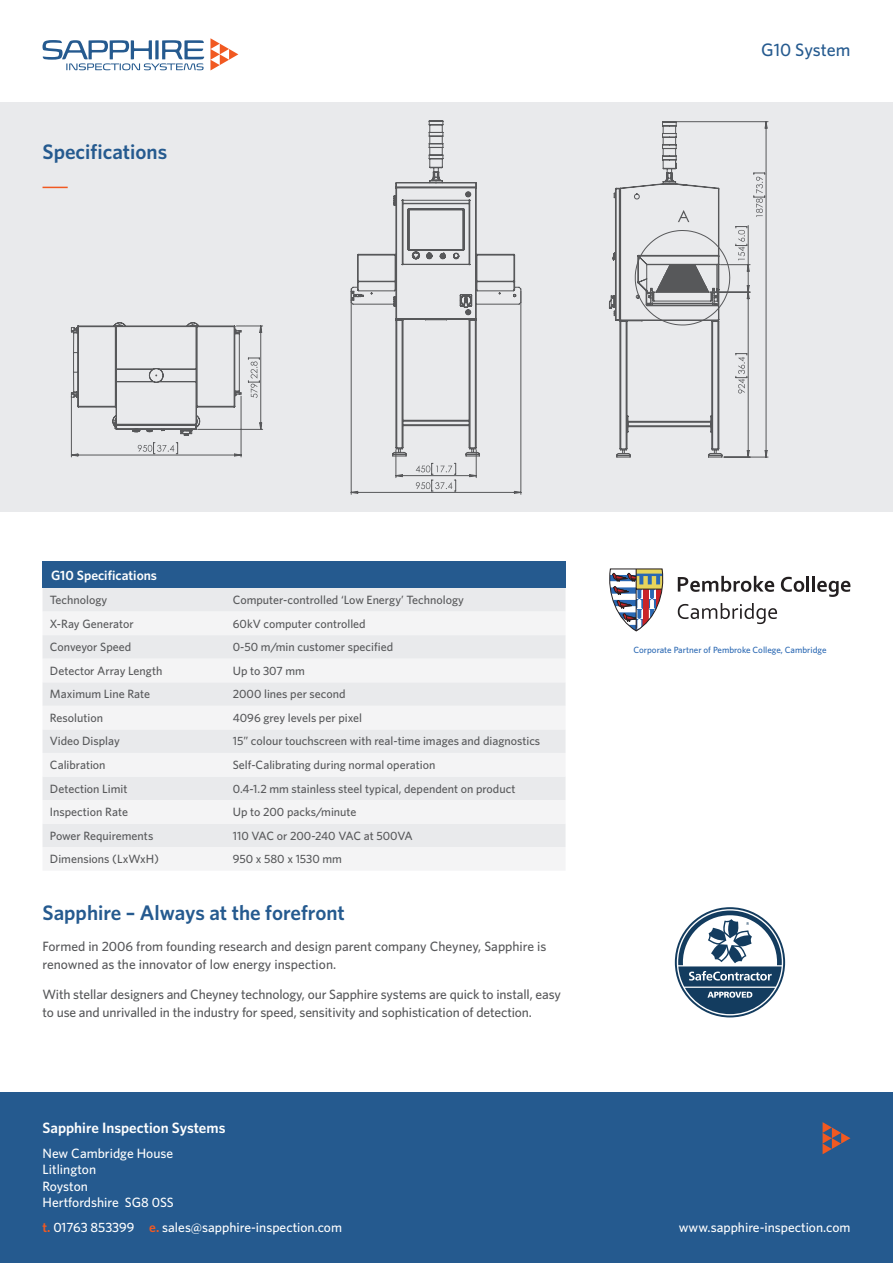
<style>
.page{position:relative;width:893px;height:1263px;background:#fff}
.page>*{position:absolute;margin:0;border:0;box-sizing:border-box;transform-origin:0 0}
.t1{font:600 21px "Whitney";color:#255a8f}
.t2{font:500 18px "Whitney";color:#255a8f}
.t3{font:600 15px "Whitney";color:#fff}
.t4{font:500 13.5px/18px "Whitney";letter-spacing:-.01em;color:#57585a}
.t5{font:500 13.5px/16.5px "Whitney";color:#fff}
.t6{font:600 13.5px "Whitney";color:#fff}
.t7{font:500 12px "Whitney";color:#57585a}
.t8{font:500 9px "Whitney";color:#2a68b3}
.s1{font-weight:600;color:#f15921}
</style>
<div class="page">
<div style="left:0;top:102px;width:893px;height:410px;background:#e9eaec"></div>
<svg style="left:43px;top:40px;width:161px;height:30px"></svg>
<svg style="left:210px;top:38px;width:28px;height:32px"></svg>
<div style="left:0;top:1091px;width:893px;height:172px;background:#255a8f"></div>
<svg style="left:823px;top:1122px;width:27px;height:32px"></svg>
<div style="left:43px;top:561px;width:523px;height:27px;background:#255a8f"></div>
<div style="left:43px;top:588px;width:523px;height:47px;background:#f1f2f3"></div>
<div style="left:43px;top:635px;width:523px;height:24px;background:#e9eaec"></div>
<svg style="left:43px;top:659px;width:523px;height:211px;fill:#f4f4f5"></svg>
<svg style="left:43px;top:187px;width:25px;height:1px"></svg>
<svg style="left:675px;top:907px;width:110px;height:110px"></svg>
<svg style="left:678px;top:576px;width:96px;height:16px"></svg>
<svg style="left:781px;top:576px;width:28px;height:16px"></svg>
<hr style="left:812px;top:576px;width:3px;height:16px;background:#231f20">
<svg style="left:817px;top:581px;width:33px;height:16px"></svg>
<svg style="left:678px;top:603px;width:99px;height:21px"></svg>
<svg style="left:609px;top:568px;width:55px;height:63px"></svg>
<svg style="left:71px;top:322px;width:192px;height:135px"></svg>
<svg style="left:351px;top:456px;width:170px;height:39px"></svg>
<svg style="left:350px;top:120px;width:172px;height:336px"></svg>
<svg style="left:609px;top:121px;width:159px;height:337px"></svg>
<h1 class="t1" style="left:43px;top:139px;width:126px">Specifications</h1>
<h2 class="t2" style="left:761px;top:38px;width:91px">G10 System</h2>
<p class="t6" style="left:51px;top:567px;width:108px">G10 Specifications</p>
<p class="t7" style="left:50px;top:593px;width:59px">Technology</p>
<p class="t7" style="left:233px;top:593px;width:233px">Computer-controlled ‘Low Energy’ Technology</p>
<p class="t7" style="left:50px;top:616px;width:85px">X-Ray Generator</p>
<p class="t7" style="left:233px;top:616px;width:134px">60kV computer controlled</p>
<p class="t7" style="left:50px;top:640px;width:83px">Conveyor Speed</p>
<p class="t7" style="left:233px;top:640px;width:162px">0-50 m/min customer specified</p>
<p class="t7" style="left:50px;top:663px;width:114px">Detector Array Length</p>
<p class="t7" style="left:233px;top:663px;width:74px">Up to 307 mm</p>
<p class="t7" style="left:50px;top:687px;width:102px">Maximum Line Rate</p>
<p class="t7" style="left:233px;top:687px;width:114px">2000 lines per second</p>
<p class="t7" style="left:50px;top:710px;width:55px">Resolution</p>
<p class="t7" style="left:233px;top:710px;width:131px">4096 grey levels per pixel</p>
<p class="t7" style="left:50px;top:734px;width:71px">Video Display</p>
<p class="t7" style="left:233px;top:734px;width:309px">15” colour touchscreen with real-time images and diagnostics</p>
<p class="t7" style="left:50px;top:758px;width:57px">Calibration</p>
<p class="t7" style="left:233px;top:758px;width:204px">Self-Calibrating during normal operation</p>
<p class="t7" style="left:50px;top:781px;width:79px">Detection Limit</p>
<p class="t7" style="left:233px;top:781px;width:284px">0.4-1.2 mm stainless steel typical, dependent on product</p>
<p class="t7" style="left:50px;top:805px;width:80px">Inspection Rate</p>
<p class="t7" style="left:233px;top:805px;width:125px">Up to 200 packs/minute</p>
<p class="t7" style="left:50px;top:828px;width:105px">Power Requirements</p>
<p class="t7" style="left:233px;top:828px;width:182px">110 VAC or 200-240 VAC at 500VA</p>
<p class="t7" style="left:50px;top:852px;width:111px">Dimensions (LxWxH)</p>
<p class="t7" style="left:233px;top:852px;width:111px">950 x 580 x 1530 mm</p>
<h1 class="t1" style="left:43px;top:900px;width:304px">Sapphire – Always at the forefront</h1>
<p class="t4" style="left:43px;top:937px;width:505px">Formed in 2006 from founding research and design parent company Cheyney, Sapphire is renowned as the innovator of low energy inspection.</p>
<p class="t4" style="left:43px;top:985px;width:520px">With stellar designers and Cheyney technology, our Sapphire systems are quick to install, easy to use and unrivalled in the industry for speed, sensitivity and sophistication of detection.</p>
<p class="t8" style="left:633px;top:645px;width:194px">Corporate Partner of Pembroke College, Cambridge</p>
<p class="t3" style="left:43px;top:1119px;width:184px">Sapphire Inspection Systems</p>
<p class="t5" style="left:43px;top:1144px;width:133px">New Cambridge House<br>Litlington<br>Royston<br>Hertfordshire SG8 0SS</p>
<p class="t5" style="left:43px;top:1219px;width:301px"><span class="s1">t.</span> 01763 853399 <span class="s1">e.</span> sales@sapphire-inspection.com</p>
<p class="t5" style="left:679px;top:1219px;width:173px">www.sapphire-inspection.com</p>
</div>
